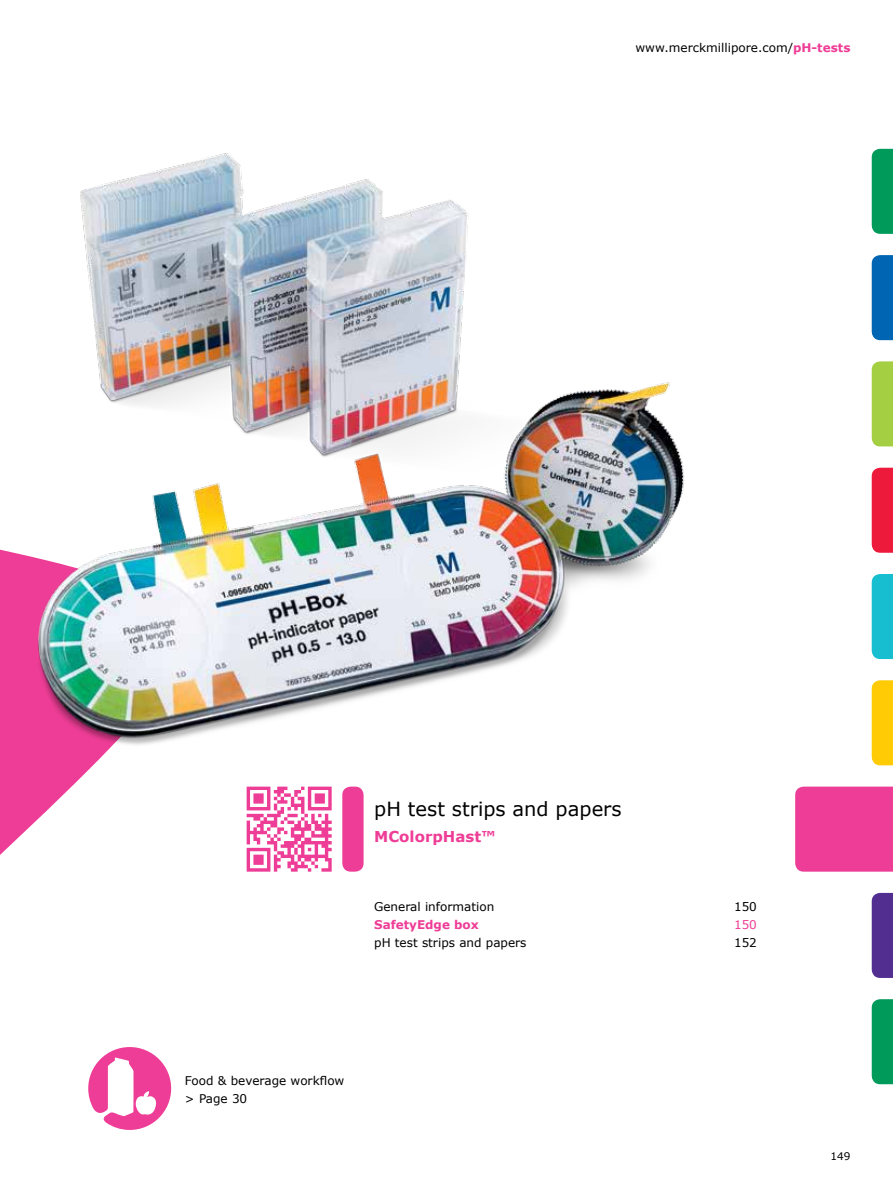
<style>
.page{position:relative;width:893px;height:1188px;background:#fff}
.page>*{position:absolute;margin:0;border:0;box-sizing:border-box;transform-origin:0 0}
.t1{font:19.5px "Verdana";color:#000}
.t2{font:700 15px "Verdana";color:#ee3d96}
.t3{font:12px/18px "Verdana";color:#000}
.t4{font:700 12px "Verdana";color:#ee3d96}
.t5{font:12px "Verdana";color:#ee3d96}
.t6{font:10.5px "Verdana";color:#000}
.s1{font-weight:700;color:#ee3d96}
</style>
<div class="page">
<svg style="left:0;top:783px;width:172px;height:308px"></svg>
<img style="left:0;top:153px;width:685px;height:630px">
<div style="left:342px;top:787px;width:22px;height:85px;background:#ee3d96;border-radius:9px"></div>
<svg style="left:247px;top:787px;width:85px;height:85px"></svg>
<svg style="left:88px;top:1047px;width:83px;height:83px"></svg>
<div style="left:795px;top:787px;width:98px;height:85px;background:#ee3d96"></div>
<div style="left:872px;top:680px;width:21px;height:85px;background:#ffcb05"></div>
<div style="left:872px;top:361px;width:21px;height:85px;background:#a5cf42"></div>
<div style="left:872px;top:468px;width:21px;height:85px;background:#ed1a3b"></div>
<div style="left:872px;top:255px;width:21px;height:85px;background:#0066b3"></div>
<div style="left:872px;top:149px;width:21px;height:85px;background:#009a5a"></div>
<div style="left:872px;top:999px;width:21px;height:85px;background:#009a5a"></div>
<div style="left:872px;top:893px;width:21px;height:85px;background:#522e91"></div>
<div style="left:872px;top:574px;width:21px;height:85px;background:#16becf"></div>
<p class="t3" style="left:635px;top:38px;width:216px">www.merckmillipore.com/<span class="s1">pH-tests</span></p>
<p class="t1" style="left:374px;top:796px;width:249px">pH test strips and papers</p>
<p class="t2" style="left:374px;top:826px;width:123px">MColorpHast™</p>
<p class="t3" style="left:374px;top:897px;width:122px">General information</p>
<p class="t3" style="left:734px;top:897px;width:24px">150</p>
<p class="t4" style="left:374px;top:916px;width:106px">SafetyEdge box</p>
<p class="t5" style="left:734px;top:916px;width:24px">150</p>
<p class="t3" style="left:374px;top:933px;width:154px">pH test strips and papers</p>
<p class="t3" style="left:734px;top:933px;width:24px">152</p>
<p class="t3" style="left:185px;top:1071px;width:161px">Food &amp; beverage workflow &gt; Page 30</p>
<p class="t6" style="left:830px;top:1149px;width:22px">149</p>
</div>
